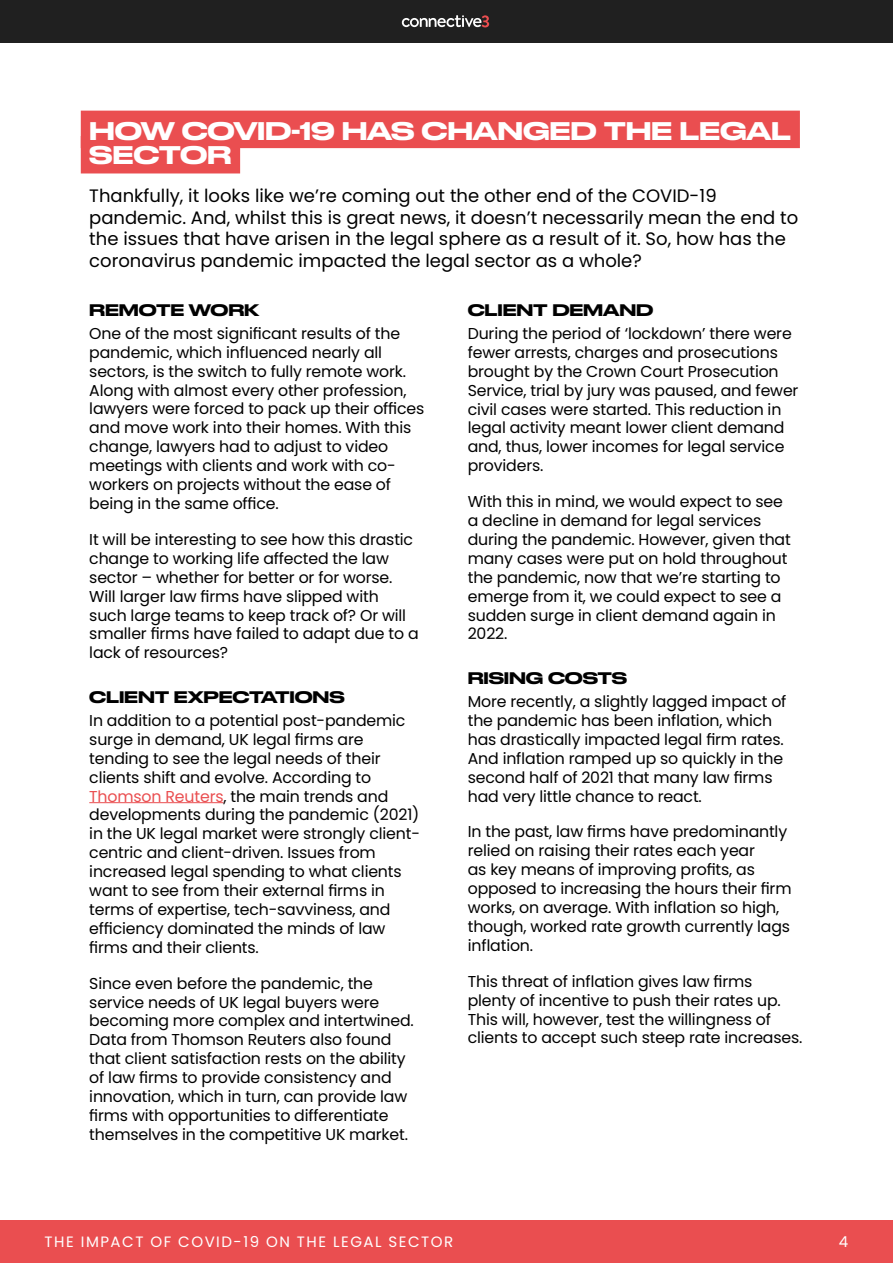
<style>
.page{position:relative;width:893px;height:1263px;background:#fff}
.page>*{position:absolute;margin:0;border:0;box-sizing:border-box;transform-origin:0 0}
.t1{font:500 24px/24px "Druk Wide";letter-spacing:-.01em;color:#fff}
.t2{font:18px/21.6px "Poppins";color:#000}
.t3{font:15.75px/18.9px "Poppins";letter-spacing:-.01em;color:#000}
.t4{font:500 15.75px "Druk Wide";letter-spacing:-.01em;color:#000}
.t5{font:15px "Poppins";letter-spacing:.1em;color:#fff}
.s1{color:#ea4e50}
</style>
<div class="page">
<div style="left:0;top:1221px;width:893px;height:42px;background:#ea4e50"></div>
<div style="left:0;top:0;width:893px;height:42px;background:#202020"></div>
<svg style="left:402px;top:15px;width:87px;height:12px"></svg>
<div style="left:81px;top:111px;width:719px;height:37px;background:#ea4e50"></div>
<div style="left:81px;top:136px;width:159px;height:37px;background:#ea4e50"></div>
<hr style="left:89px;top:802px;width:134px;height:1px;background:#ea4e50">
<h1 class="t1" style="left:89px;top:117px;width:703px">HOW COVID-19 HAS CHANGED THE LEGAL<br>SECTOR</h1>
<p class="t2" style="left:89px;top:185px;width:710px">Thankfully, it looks like we’re coming out the other end of the COVID-19 pandemic. And, whilst this is great news, it doesn’t necessarily mean the end to the issues that have arisen in the legal sphere as a result of it. So, how has the coronavirus pandemic impacted the legal sector as a whole?</p>
<p class="t4" style="left:89px;top:297px;width:171px">REMOTE WORK</p>
<p class="t3" style="left:89px;top:324px;width:337px">One of the most significant results of the pandemic, which influenced nearly all sectors, is the switch to fully remote work.<br>Along with almost every other profession, lawyers were forced to pack up their offices and move work into their homes. With this change, lawyers had to adjust to video meetings with clients and work with co&shy;workers on projects without the ease of being in the same office.</p>
<p class="t3" style="left:89px;top:530px;width:331px">It will be interesting to see how this drastic change to working life affected the law sector – whether for better or for worse.<br>Will larger law firms have slipped with such large teams to keep track of? Or will smaller firms have failed to adapt due to a lack of resources?</p>
<p class="t4" style="left:89px;top:684px;width:257px">CLIENT EXPECTATIONS</p>
<p class="t3" style="left:89px;top:711px;width:332px">In addition to a potential post-pandemic surge in demand, UK legal firms are tending to see the legal needs of their clients shift and evolve. According to <span class="s1">Thomson Reuters</span>, the main trends and developments during the pandemic (2021) in the UK legal market were strongly client&shy;centric and client-driven. Issues from increased legal spending to what clients want to see from their external firms in terms of expertise, tech-savviness, and efficiency dominated the minds of law firms and their clients.</p>
<p class="t3" style="left:89px;top:974px;width:326px">Since even before the pandemic, the service needs of UK legal buyers were becoming more complex and intertwined.<br>Data from Thomson Reuters also found that client satisfaction rests on the ability of law firms to provide consistency and innovation, which in turn, can provide law firms with opportunities to differentiate themselves in the competitive UK market.</p>
<p class="t4" style="left:468px;top:297px;width:187px">CLIENT DEMAND</p>
<p class="t3" style="left:468px;top:324px;width:332px">During the period of ‘lockdown’ there were fewer arrests, charges and prosecutions brought by the Crown Court Prosecution Service, trial by jury was paused, and fewer civil cases were started. This reduction in legal activity meant lower client demand and, thus, lower incomes for legal service providers.</p>
<p class="t3" style="left:468px;top:492px;width:325px">With this in mind, we would expect to see a decline in demand for legal services during the pandemic. However, given that many cases were put on hold throughout the pandemic, now that we’re starting to emerge from it, we could expect to see a sudden surge in client demand again in 2022.</p>
<p class="t4" style="left:468px;top:665px;width:161px">RISING COSTS</p>
<p class="t3" style="left:468px;top:692px;width:320px">More recently, a slightly lagged impact of the pandemic has been inflation, which has drastically impacted legal firm rates.<br>And inflation ramped up so quickly in the second half of 2021 that many law firms had very little chance to react.</p>
<p class="t3" style="left:468px;top:822px;width:325px">In the past, law firms have predominantly relied on raising their rates each year<br>as key means of improving profits, as opposed to increasing the hours their firm works, on average. With inflation so high, though, worked rate growth currently lags inflation.</p>
<p class="t3" style="left:468px;top:972px;width:336px">This threat of inflation gives law firms plenty of incentive to push their rates up.<br>This will, however, test the willingness of clients to accept such steep rate increases.</p>
<p class="t5" style="left:45px;top:1233px;width:410px">THE IMPACT OF COVID-19 ON THE LEGAL SECTOR</p>
<p class="t5" style="left:839px;top:1233px;width:11px">4</p>
</div>
